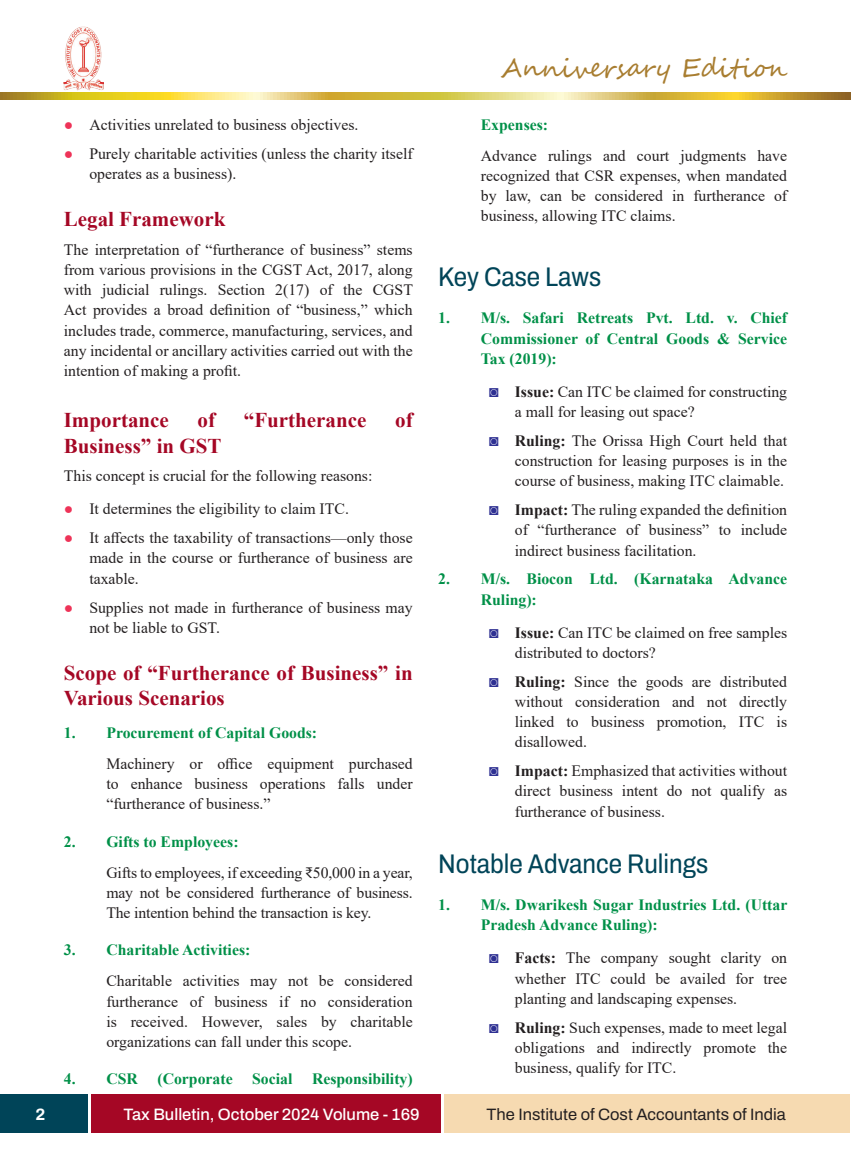
<style>
.page{position:relative;width:851px;height:1157px;background:#fff}
.page>*{position:absolute;margin:0;border:0;box-sizing:border-box;transform-origin:0 0}
.Heading{font:semi-condensed 27px "Archivo";color:#004458}
.t1{font:25.5px "Segoe Script";color:#a87d30}
.Sub_Head{font:700 21px/25.5px "Times New Roman";color:#a50725}
.t2{font:16.5px "Archivo";color:#231f20}
.t3{font:500 16.5px "Archivo";color:#fff}
.t4{font:700 16.5px "Archivo";color:#fff}
.Body{font:15.75px/20.2px "Times New Roman";color:#231f20;text-align:justify}
.Tab_Setting_1{font:15.75px/20.2px "Times New Roman";color:#231f20;text-align:justify}
.Tab_Setting_1Bold_NE{font:700 15.75px/20.2px "Times New Roman";color:#009048}
.s1{font-family:"Arial";font-weight:700;color:#ee3358}
.s2{color:#2e3092}
.s3{font-weight:700}
</style>
<div class="page">
<div style="left:444px;top:1094px;width:406px;height:38px;background:#f6dab1"></div>
<div style="left:0;top:1094px;width:88px;height:38px;background:#004458"></div>
<div style="left:91px;top:1094px;width:350px;height:38px;background:#a50725"></div>
<img style="left:64px;top:26px;width:39px;height:64px">
<svg style="left:0;top:92px;width:850px;height:8px;background:#dbc252"></svg>
<p class="Body" style="left:64px;top:114px;width:296px"><span class="s1">●</span> Activities unrelated to business objectives.</p>
<p class="Body" style="left:89px;top:143px;width:325px;text-indent:-26px"><span class="s1">●</span> Purely charitable activities (unless the charity itself operates as a business).</p>
<p class="Sub_Head" style="left:64px;top:205px;width:163px">Legal Framework</p>
<p class="Body" style="left:64px;top:239px;width:350px">The interpretation of “furtherance of business” stems from various provisions in the CGST Act, 2017, along with judicial rulings. Section 2(17) of the CGST Act provides a broad definition of “business,” which includes trade, commerce, manufacturing, services, and any incidental or ancillary activities carried out with the intention of making a profit.</p>
<p class="Sub_Head" style="left:64px;top:407px;width:106px">Importance</p>
<p class="Sub_Head" style="left:198px;top:407px;width:19px">of</p>
<p class="Sub_Head" style="left:244px;top:407px;width:124px">“Furtherance</p>
<p class="Sub_Head" style="left:395px;top:407px;width:19px">of</p>
<p class="Sub_Head" style="left:64px;top:432px;width:159px">Business” in GST</p>
<p class="Body" style="left:64px;top:465px;width:310px">This concept is crucial for the following reasons:</p>
<p class="Body" style="left:64px;top:498px;width:286px"><span class="s1">●</span> It determines the eligibility to claim ITC.</p>
<p class="Body" style="left:89px;top:527px;width:325px;text-indent:-26px"><span class="s1">●</span> It affects the taxability of transactions—only those made in the course or furtherance of business are taxable.</p>
<p class="Body" style="left:89px;top:596px;width:325px;text-indent:-26px"><span class="s1">●</span> Supplies not made in furtherance of business may not be liable to GST.</p>
<p class="Sub_Head" style="left:64px;top:659px;width:350px">Scope of “Furtherance of Business” in<br>Various Scenarios</p>
<p class="Tab_Setting_1Bold_NE" style="left:64px;top:722px;width:255px">1. Procurement of Capital Goods:</p>
<p class="Tab_Setting_1" style="left:106px;top:753px;width:308px">Machinery or office equipment purchased to enhance business operations falls under “furtherance of business.”</p>
<p class="Tab_Setting_1Bold_NE" style="left:64px;top:831px;width:176px">2. Gifts to Employees:</p>
<p class="Tab_Setting_1" style="left:106px;top:861px;width:308px">Gifts to employees, if exceeding ₹50,000 in a year, may not be considered furtherance of business.<br>The intention behind the transaction is key.</p>
<p class="Tab_Setting_1Bold_NE" style="left:64px;top:939px;width:188px">3. Charitable Activities:</p>
<p class="Tab_Setting_1" style="left:106px;top:970px;width:308px">Charitable activities may not be considered furtherance of business if no consideration is received. However, sales by charitable organizations can fall under this scope.</p>
<p class="Tab_Setting_1Bold_NE" style="left:64px;top:1068px;width:350px">4. CSR (Corporate Social Responsibility)</p>
<h2 class="t1" style="left:501px;top:48px;width:288px">Anniversary Edition</h2>
<p class="Tab_Setting_1Bold_NE" style="left:480px;top:114px;width:69px">Expenses:</p>
<p class="Tab_Setting_1" style="left:480px;top:145px;width:308px">Advance rulings and court judgments have recognized that CSR expenses, when mandated by law, can be considered in furtherance of business, allowing ITC claims.</p>
<p class="Heading" style="left:438px;top:257px;width:164px">Key Case Laws</p>
<p class="Tab_Setting_1Bold_NE" style="left:480px;top:307px;width:308px;text-align:justify;text-indent:-43px">1. M/s. Safari Retreats Pvt. Ltd. v. Chief Commissioner of Central Goods &amp; Service Tax (2019):</p>
<p class="Body" style="left:514px;top:381px;width:274px;text-indent:-26px"><span class="s2">◙</span> <span class="s3">Issue:</span> Can ITC be claimed for constructing a mall for leasing out space?</p>
<p class="Body" style="left:514px;top:430px;width:274px;text-indent:-26px"><span class="s2">◙</span> <span class="s3">Ruling:</span> The Orissa High Court held that construction for leasing purposes is in the course of business, making ITC claimable.</p>
<p class="Body" style="left:514px;top:499px;width:274px;text-indent:-26px"><span class="s2">◙</span> <span class="s3">Impact:</span> The ruling expanded the definition of “furtherance of business” to include indirect business facilitation.</p>
<p class="Tab_Setting_1Bold_NE" style="left:480px;top:568px;width:308px;text-indent:-43px">2. M/s. Biocon Ltd. (Karnataka Advance<br>Ruling):</p>
<p class="Body" style="left:514px;top:621px;width:274px;text-indent:-26px"><span class="s2">◙</span> <span class="s3">Issue:</span> Can ITC be claimed on free samples distributed to doctors?</p>
<p class="Body" style="left:514px;top:671px;width:274px;text-indent:-26px"><span class="s2">◙</span> <span class="s3">Ruling:</span> Since the goods are distributed without consideration and not directly linked to business promotion, ITC is disallowed.</p>
<p class="Body" style="left:514px;top:760px;width:274px;text-indent:-26px"><span class="s2">◙</span> <span class="s3">Impact:</span> Emphasized that activities without direct business intent do not qualify as furtherance of business.</p>
<p class="Heading" style="left:438px;top:843px;width:271px">Notable Advance Rulings</p>
<p class="Tab_Setting_1Bold_NE" style="left:480px;top:894px;width:308px;text-indent:-43px">1. M/s. Dwarikesh Sugar Industries Ltd. (Uttar<br>Pradesh Advance Ruling):</p>
<p class="Body" style="left:514px;top:947px;width:274px;text-indent:-26px"><span class="s2">◙</span> <span class="s3">Facts:</span> The company sought clarity on whether ITC could be availed for tree planting and landscaping expenses.</p>
<p class="Body" style="left:514px;top:1016px;width:274px;text-indent:-26px"><span class="s2">◙</span> <span class="s3">Ruling:</span> Such expenses, made to meet legal obligations and indirectly promote the business, qualify for ITC.</p>
<p class="t4" style="left:35px;top:1102px;width:11px">2</p>
<p class="t2" style="left:486px;top:1102px;width:301px">The Institute of Cost Accountants of India</p>
<p class="t3" style="left:123px;top:1102px;width:298px">Tax Bulletin, October 2024 Volume - 169</p>
</div>
